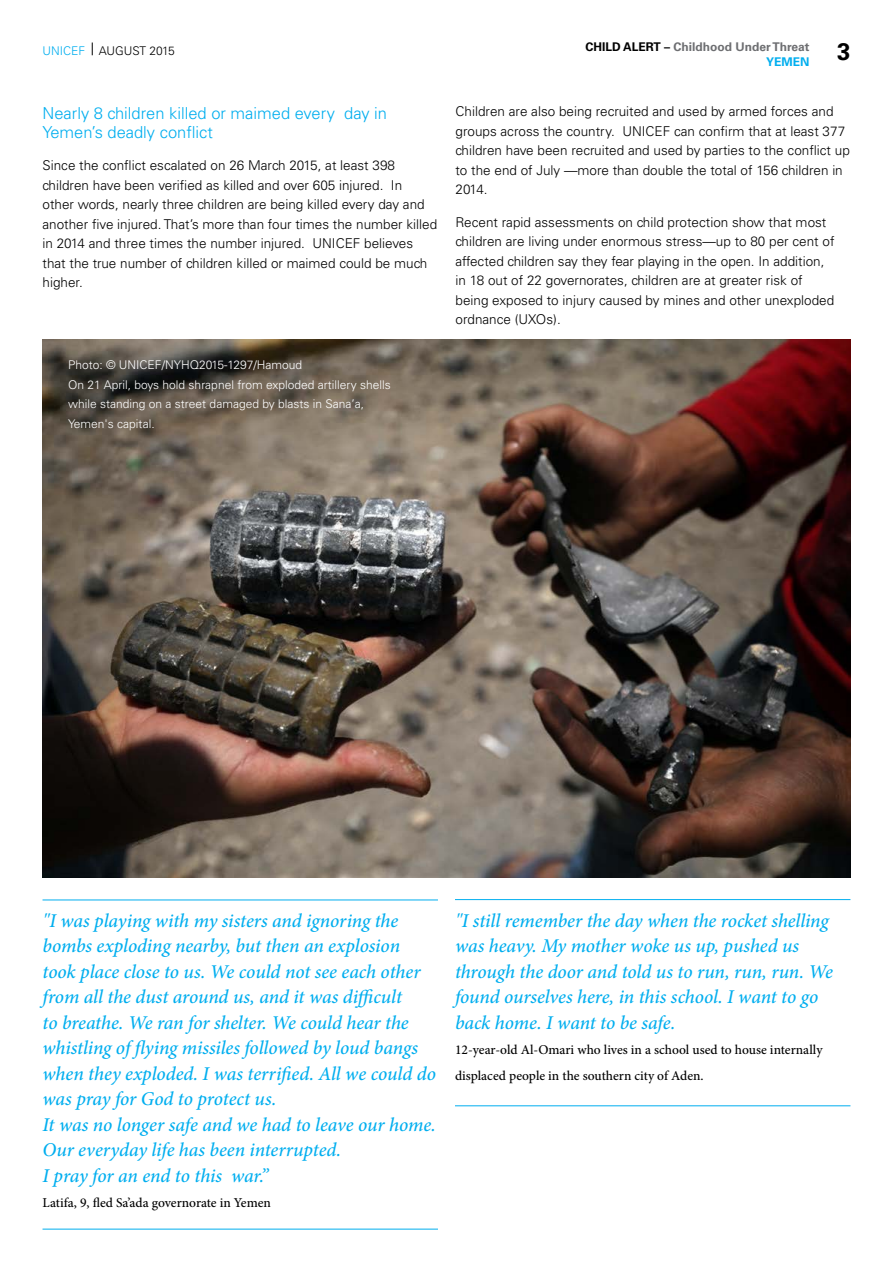
<style>
.page{position:relative;width:893px;height:1263px;background:#fff}
.page>*{position:absolute;margin:0;border:0;box-sizing:border-box;transform-origin:0 0}
.t1{font:700 24px "Univers LT Std";color:#000}
.t2{font:italic 500 19.5px/25.5px "Minion Pro";letter-spacing:-.005em;color:#00aeef}
.t3{font:300 16.5px/19.5px "Univers LT Std";color:#00aeef}
.t4{font:300 13.5px/19.5px "Univers LT Std";color:#000}
.t5{font:500 13.5px/25.5px "Minion Pro";color:#000}
.t6{font:300 12px/19.5px "Univers LT Std";color:#fff}
.t7{font:700 12px/14.4px "Univers LT Std";color:#6d6e71;text-align:right}
.t8{font:300 12px "Univers LT Std";color:#000}
.s1{color:#000}
.s2{color:#00aeef}
</style>
<div class="page">
<svg style="left:92px;top:43px;width:1px;height:12px"></svg>
<img style="left:43px;top:339px;width:807px;height:539px">
<hr style="left:455px;top:899px;width:395px;height:1px;background:#00aeef">
<hr style="left:43px;top:900px;width:395px;height:1px;background:#00aeef">
<hr style="left:455px;top:1105px;width:395px;height:1px;background:#00aeef">
<hr style="left:43px;top:1229px;width:395px;height:1px;background:#00aeef">
<p class="t7" style="left:585px;top:40px;width:226px"><span class="s1">CHILD ALERT –</span> Childhood Under Threat<br><span class="s2">YEMEN</span></p>
<p class="t8" style="left:43px;top:44px;width:134px"><span class="s2">UNICEF</span> AUGUST 2015</p>
<h1 class="t1" style="left:837px;top:37px;width:15px">3</h1>
<p class="t3" style="left:43px;top:103px;width:346px">Nearly 8 children killed or maimed every day in<br>Yemen’s deadly conflict</p>
<p class="t4" style="left:43px;top:156px;width:396px">Since the conflict escalated on 26 March 2015, at least 398 children have been verified as killed and over 605 injured. In<br>other words, nearly three children are being killed every day and another five injured. That’s more than four times the number killed in 2014 and three times the number injured. UNICEF believes that the true number of children killed or maimed could be much higher.</p>
<p class="t6" style="left:68px;top:355px;width:324px">Photo: © UNICEF/NYHQ2015-1297/Hamoud<br>On 21 April, boys hold shrapnel from exploded artillery shells while standing on a street damaged by blasts in Sana’a, Yemen's capital.</p>
<p class="t4" style="left:455px;top:102px;width:396px">Children are also being recruited and used by armed forces and groups across the country. UNICEF can confirm that at least 377 children have been recruited and used by parties to the conflict up to the end of July —more than double the total of 156 children in 2014.</p>
<p class="t4" style="left:455px;top:212px;width:380px">Recent rapid assessments on child protection show that most children are living under enormous stress—up to 80 per cent of affected children say they fear playing in the open. In addition, in 18 out of 22 governorates, children are at greater risk of being exposed to injury caused by mines and other unexploded ordnance (UXOs).</p>
<p class="t2" style="left:43px;top:908px;width:395px">"I was playing with my sisters and ignoring the bombs exploding nearby, but then an explosion took place close to us. We could not see each other from all the dust around us, and it was difficult<br>to breathe. We ran for shelter. We could hear the whistling of flying missiles followed by loud bangs when they exploded. I was terrified. All we could do was pray for God to protect us.<br>It was no longer safe and we had to leave our home.<br>Our everyday life has been interrupted.<br>I pray for an end to this war.”</p>
<p class="t5" style="left:43px;top:1190px;width:230px">Latifa, 9, fled Sa’ada governorate in Yemen</p>
<h2 class="t2" style="left:455px;top:908px;width:380px">"I still remember the day when the rocket shelling was heavy. My mother woke us up, pushed us through the door and told us to run, run, run. We found ourselves here, in this school. I want to go back home. I want to be safe.</h2>
<p class="t5" style="left:455px;top:1037px;width:369px">12-year-old Al-Omari who lives in a school used to house internally displaced people in the southern city of Aden.</p>
</div>
